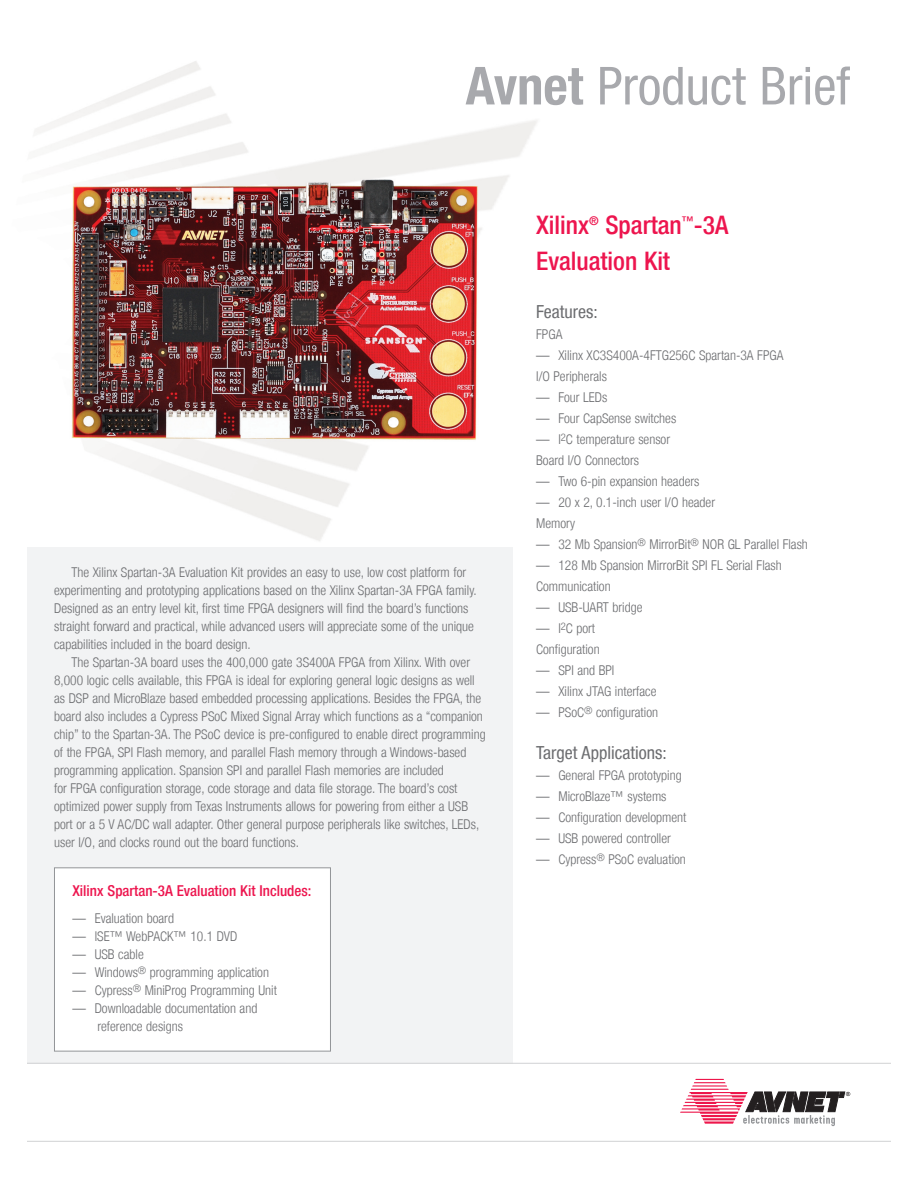
<style>
.page{position:relative;width:918px;height:1188px;background:#fff}
.page>*{position:absolute;margin:0;border:0;box-sizing:border-box;transform-origin:0 0}
.t1{font:condensed 52.5px "Helvetica Neue LT";color:#a8a9ad}
.t2{font:500 condensed 25.5px/36px "Helvetica Neue LT";color:#ed154e}
.t3{font:condensed 18px "Helvetica Neue LT";color:#6c6d70}
.t4{font:500 condensed 15px "Helvetica Neue LT";color:#ed154e}
.t5{font:300 condensed 13.5px/18px "Helvetica Neue LT";color:#6c6d70}
.s1{font-weight:700}
</style>
<div class="page">
<img style="left:34px;top:61px;width:503px;height:480px">
<div style="left:27px;top:547px;width:486px;height:516px;background:#f2f3f4"></div>
<div style="left:54px;top:867px;width:277px;height:185px;background:#fff;border:1px solid #939598"></div>
<hr style="left:27px;top:1141px;width:864px;height:1px;background:#d1d2d4">
<hr style="left:27px;top:1063px;width:864px;height:1px;background:#d1d2d4">
<svg style="left:680px;top:1079px;width:170px;height:47px"></svg>
<p class="t1" style="left:466px;top:56px;width:386px"><span class="s1">Avnet</span> Product Brief</p>
<p class="t5" style="left:54px;top:563px;width:424px;text-indent:17px">The Xilinx Spartan-3A Evaluation Kit provides an easy to use, low cost platform for experimenting and prototyping applications based on the Xilinx Spartan-3A FPGA family.<br>Designed as an entry level kit, first time FPGA designers will find the board’s functions straight forward and practical, while advanced users will appreciate some of the unique capabilities included in the board design.</p>
<p class="t5" style="left:54px;top:653px;width:433px;text-indent:17px">The Spartan-3A board uses the 400,000 gate 3S400A FPGA from Xilinx. With over 8,000 logic cells available, this FPGA is ideal for exploring general logic designs as well as DSP and MicroBlaze based embedded processing applications. Besides the FPGA, the board also includes a Cypress PSoC Mixed Signal Array which functions as a “companion chip” to the Spartan-3A. The PSoC device is pre-configured to enable direct programming of the FPGA, SPI Flash memory, and parallel Flash memory through a Windows-based programming application. Spansion SPI and parallel Flash memories are included<br>for FPGA configuration storage, code storage and data file storage. The board’s cost optimized power supply from Texas Instruments allows for powering from either a USB port or a 5 V AC/DC wall adapter. Other general purpose peripherals like switches, LEDs, user I/O, and clocks round out the board functions.</p>
<p class="t4" style="left:72px;top:882px;width:240px">Xilinx Spartan-3A Evaluation Kit Includes:</p>
<p class="t5" style="left:72px;top:909px;width:103px">— Evaluation board</p>
<p class="t5" style="left:72px;top:927px;width:166px">— ISE™ WebPACK™ 10.1 DVD</p>
<p class="t5" style="left:72px;top:945px;width:73px">— USB cable</p>
<p class="t5" style="left:72px;top:963px;width:198px">— Windows<sup>®</sup> programming application</p>
<p class="t5" style="left:72px;top:981px;width:206px">— Cypress<sup>®</sup> MiniProg Programming Unit</p>
<p class="t5" style="left:72px;top:999px;width:186px">— Downloadable documentation and</p>
<p class="t5" style="left:97px;top:1017px;width:87px">reference designs</p>
<p class="t2" style="left:536px;top:206px;width:194px">Xilinx<sup>®</sup> Spartan<sup>™</sup>-3A<br>Evaluation Kit</p>
<p class="t3" style="left:536px;top:301px;width:63px">Features:</p>
<p class="t5" style="left:536px;top:325px;width:28px">FPGA</p>
<p class="t5" style="left:536px;top:346px;width:249px">— Xilinx XC3S400A-4FTG256C Spartan-3A FPGA</p>
<p class="t5" style="left:536px;top:367px;width:72px">I/O Peripherals</p>
<p class="t5" style="left:536px;top:388px;width:73px">— Four LEDs</p>
<p class="t5" style="left:536px;top:409px;width:142px">— Four CapSense switches</p>
<p class="t5" style="left:536px;top:430px;width:135px">— I<sup>2</sup>C temperature sensor</p>
<p class="t5" style="left:536px;top:451px;width:104px">Board I/O Connectors</p>
<p class="t5" style="left:536px;top:472px;width:165px">— Two 6-pin expansion headers</p>
<p class="t5" style="left:536px;top:493px;width:180px">— 20 x 2, 0.1-inch user I/O header</p>
<p class="t5" style="left:536px;top:514px;width:41px">Memory</p>
<p class="t5" style="left:536px;top:535px;width:273px">— 32 Mb Spansion<sup>®</sup> MirrorBit<sup>®</sup> NOR GL Parallel Flash</p>
<p class="t5" style="left:536px;top:556px;width:247px">— 128 Mb Spansion MirrorBit SPI FL Serial Flash</p>
<p class="t5" style="left:536px;top:577px;width:76px">Communication</p>
<p class="t5" style="left:536px;top:598px;width:108px">— USB-UART bridge</p>
<p class="t5" style="left:536px;top:619px;width:61px">— I<sup>2</sup>C port</p>
<p class="t5" style="left:536px;top:640px;width:65px">Configuration</p>
<p class="t5" style="left:536px;top:661px;width:80px">— SPI and BPI</p>
<p class="t5" style="left:536px;top:682px;width:122px">— Xilinx JTAG interface</p>
<p class="t5" style="left:536px;top:703px;width:123px">— PSoC<sup>®</sup> configuration</p>
<p class="t3" style="left:536px;top:742px;width:132px">Target Applications:</p>
<p class="t5" style="left:536px;top:766px;width:147px">— General FPGA prototyping</p>
<p class="t5" style="left:536px;top:787px;width:132px">— MicroBlaze™ systems</p>
<p class="t5" style="left:536px;top:808px;width:152px">— Configuration development</p>
<p class="t5" style="left:536px;top:829px;width:136px">— USB powered controller</p>
<p class="t5" style="left:536px;top:850px;width:151px">— Cypress<sup>®</sup> PSoC evaluation</p>
</div>
